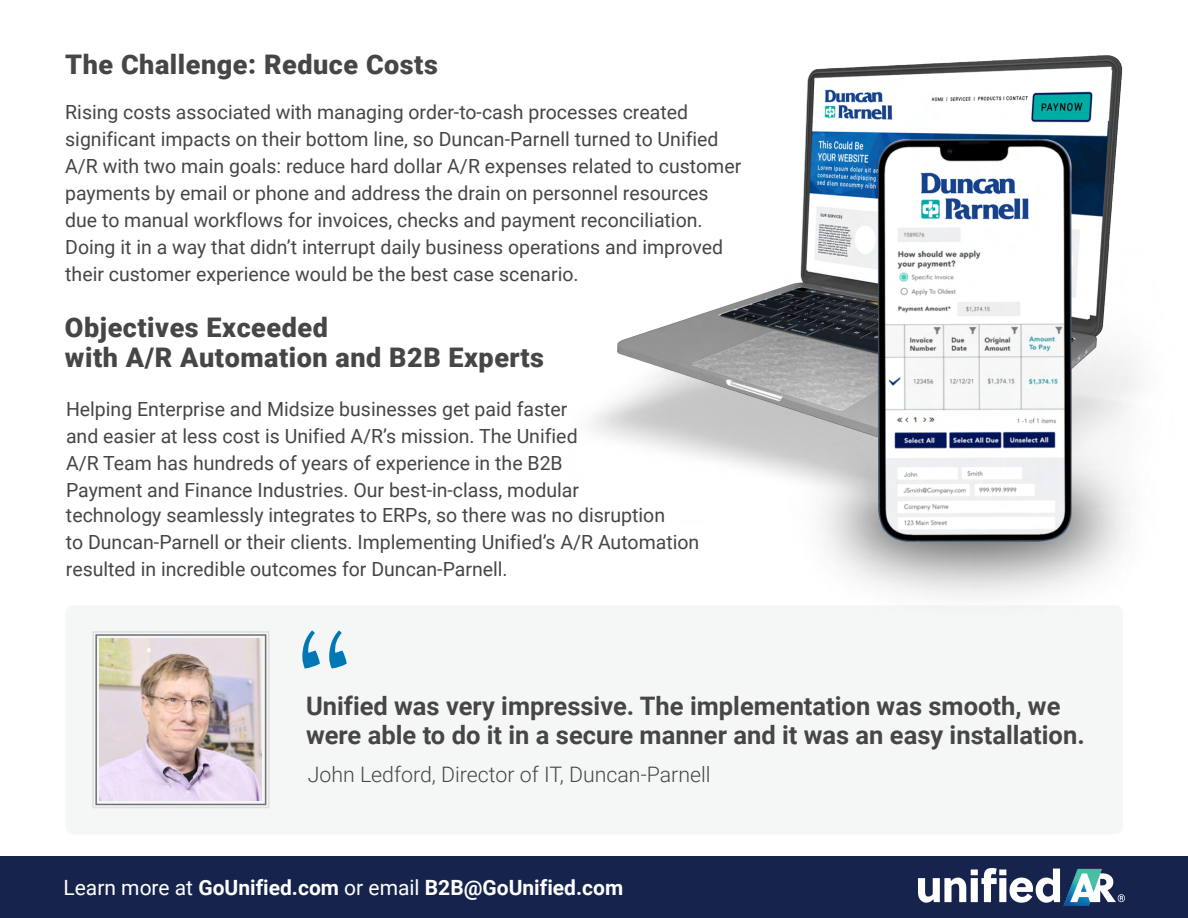
<style>
.page{position:relative;width:1188px;height:918px;background:#fff}
.page>*{position:absolute;margin:0;border:0;box-sizing:border-box;transform-origin:0 0}
.t1{font:165.9px "Junge";color:#0177b3}
.t2{font:900 27px/30px "Roboto";letter-spacing:.02em;color:#464647}
.t3{font:700 25.5px "Roboto";color:#464647}
.t4{font:300 21.3px "Roboto";color:#464647}
.t5{font:700 21px "Roboto";color:#fff}
.t6{font:19.5px/27px "Roboto";color:#464647}
.s1{font-weight:400}
</style>
<div class="page">
<div style="left:0;top:857px;width:1188px;height:61px;background:#16244d"></div>
<img style="left:918px;top:869px;width:206px;height:37px">
<div style="left:66px;top:605px;width:1057px;height:229px;background:#f5f6f6;border-radius:8px"></div>
<img style="left:591px;top:56px;width:547px;height:541px">
<img style="left:100px;top:639px;width:162px;height:162px">
<div style="left:92px;top:631px;width:177px;height:177px;border:2px solid #dfdfdf"></div>
<div style="left:95px;top:634px;width:171px;height:171px;border:2px solid #6f6f6f"></div>
<h2 class="t2" style="left:65px;top:49px;width:374px">The Challenge: Reduce Costs</h2>
<p class="t6" style="left:65px;top:98px;width:678px">Rising costs associated with managing order-to-cash processes created significant impacts on their bottom line, so Duncan-Parnell turned to Unified A/R with two main goals: reduce hard dollar A/R expenses related to customer payments by email or phone and address the drain on personnel resources due to manual workflows for invoices, checks and payment reconciliation.<br>Doing it in a way that didn’t interrupt daily business operations and improved their customer experience would be the best case scenario.</p>
<h2 class="t2" style="left:65px;top:311px;width:481px">Objectives Exceeded<br>with A/R Automation and B2B Experts</h2>
<p class="t6" style="left:66px;top:395px;width:515px">Helping Enterprise and Midsize businesses get paid faster and easier at less cost is Unified A/R’s mission. The Unified A/R Team has hundreds of years of experience in the B2B Payment and Finance Industries. Our best-in-class, modular</p>
<p class="t6" style="left:66px;top:501px;width:635px">technology seamlessly integrates to ERPs, so there was no disruption<br>to Duncan-Parnell or their clients. Implementing Unified’s A/R Automation resulted in incredible outcomes for Duncan-Parnell.</p>
<h1 class="t1" style="left:292px;top:595px;width:63px">“</h1>
<h3 class="t3" style="left:306px;top:688px;width:756px">Unified was very impressive. The implementation was smooth, we</h3>
<h3 class="t3" style="left:306px;top:717px;width:780px">were able to do it in a secure manner and it was an easy installation.</h3>
<p class="t4" style="left:308px;top:760px;width:404px">John Ledford, Director of IT, Duncan-Parnell</p>
<p class="t5" style="left:64px;top:873px;width:561px"><span class="s1">Learn more at</span> GoUnified.com <span class="s1">or email</span> B2B@GoUnified.com</p>
</div>
